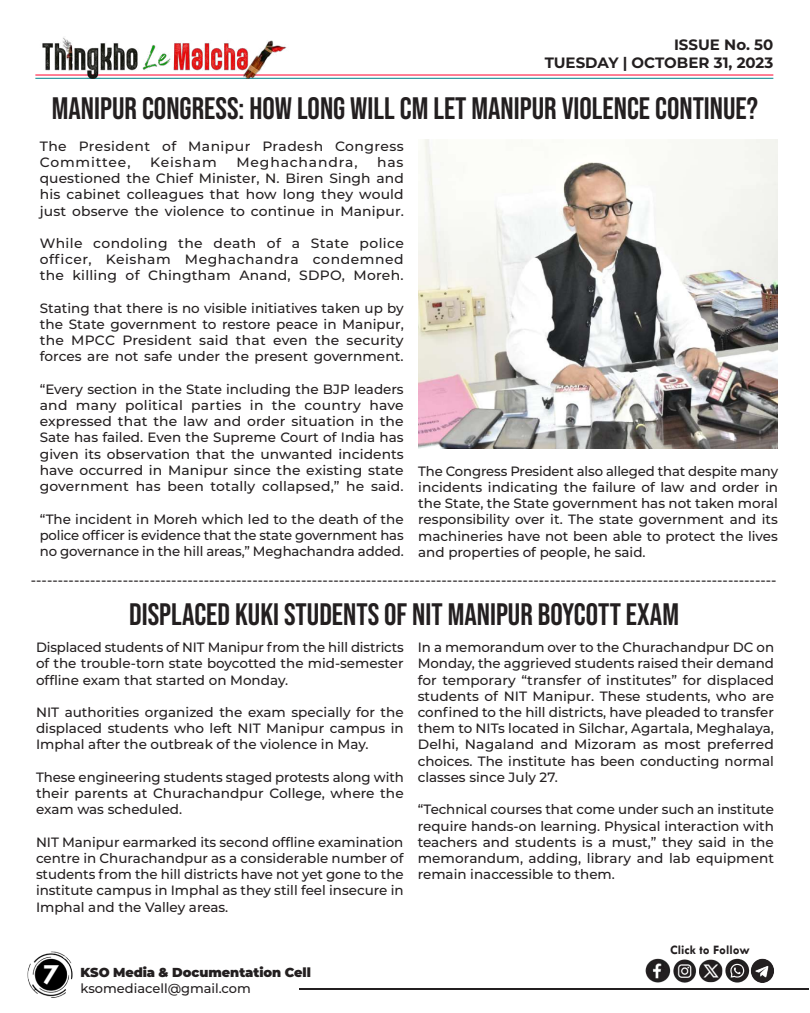
<style>
.page{position:relative;width:810px;height:1013px;background:#fff}
.page>*{position:absolute;margin:0;border:0;box-sizing:border-box;transform-origin:0 0}
.t1{font:31px "Bebas Neue";color:#231f20}
.t2{font:700 30px "Tw Cen";color:#fff}
.t3{font:700 15px/18px "Montserrat";color:#231f20;text-align:right}
.t4{font:500 14px "Montserrat";color:#231f20}
.t5{font:500 13.5px/16.2px "Montserrat";color:#231f20;text-align:justify}
.t6{font:500 13.5px/16.2px "Montserrat";letter-spacing:.03em;color:#231f20}
.t7{font:500 13.5px "Montserrat";letter-spacing:.06em;color:#231f20}
.t8{font:900 13px "Montserrat";letter-spacing:-.005em;color:#231f20}
.t9{font:500 13px "Montserrat";color:#231f20}
.t10{font:700 13px "Tw Cen";color:#231f20}
</style>
<div class="page">
<hr style="left:299px;top:988px;width:509px;height:1px;background:#231f20">
<img style="left:27px;top:951px;width:46px;height:47px">
<hr style="left:35px;top:74px;width:738px;height:1px;background:#ff002d">
<hr style="left:35px;top:78px;width:738px;height:1px;background:#00848b">
<img style="left:35px;top:37px;width:254px;height:42px">
<img style="left:645px;top:958px;width:129px;height:25px">
<img style="left:418px;top:140px;width:360px;height:309px">
<p class="t3" style="left:545px;top:35px;width:230px">ISSUE No. 50<br>TUESDAY | OCTOBER 31, 2023</p>
<h1 class="t1" style="left:52px;top:91px;width:708px">MANIPUR CONGRESS: HOW LONG WILL CM LET MANIPUR VIOLENCE CONTINUE?</h1>
<p class="t6" style="left:40px;top:137px;width:366px">The President of Manipur Pradesh Congress<br>Committee,</p>
<p class="t7" style="left:150px;top:153px;width:68px">Keisham</p>
<p class="t7" style="left:236px;top:153px;width:123px">Meghachandra,</p>
<p class="t5" style="left:40px;top:153px;width:366px;text-indent:337px">has questioned the Chief Minister, N. Biren Singh and his cabinet colleagues that how long they would just observe the violence to continue in Manipur.</p>
<p class="t5" style="left:40px;top:234px;width:366px">While condoling the death of a State police officer, Keisham Meghachandra condemned the killing of Chingtham Anand, SDPO, Moreh.</p>
<p class="t5" style="left:40px;top:299px;width:366px">Stating that there is no visible initiatives taken up by the State government to restore peace in Manipur, the MPCC President said that even the security forces are not safe under the present government.</p>
<p class="t5" style="left:40px;top:380px;width:366px">“Every section in the State including the BJP leaders and many political parties in the country have expressed that the law and order situation in the Sate has failed. Even the Supreme Court of India has given its observation that the unwanted incidents have occurred in Manipur since the existing state government has been totally collapsed,” he said.</p>
<p class="t5" style="left:40px;top:510px;width:366px">“The incident in Moreh which led to the death of the police officer is evidence that the state government has no governance in the hill areas,” Meghachandra added.</p>
<p class="t5" style="left:418px;top:462px;width:361px">The Congress President also alleged that despite many incidents indicating the failure of law and order in the State, the State government has not taken moral responsibility over it. The state government and its machineries have not been able to protect the lives and properties of people, he said.</p>
<p class="t4" style="left:31px;top:570px;width:747px">------------------------------------------------------------------------------------------------------------------------------------------</p>
<h1 class="t1" style="left:129px;top:596px;width:551px">DISPLACED KUKI STUDENTS OF NIT MANIPUR BOYCOTT EXAM</h1>
<p class="t5" style="left:418px;top:638px;width:358px">In a memorandum over to the Churachandpur DC on Monday, the aggrieved students raised their demand for temporary “transfer of institutes” for displaced students of NIT Manipur. These students, who are confined to the hill districts, have pleaded to transfer them to NITs located in Silchar, Agartala, Meghalaya, Delhi, Nagaland and Mizoram as most preferred choices. The institute has been conducting normal classes since July 27.</p>
<p class="t5" style="left:418px;top:800px;width:358px">“Technical courses that come under such an institute require hands-on learning. Physical interaction with teachers and students is a must,” they said in the memorandum, adding, library and lab equipment remain inaccessible to them.</p>
<p class="t5" style="left:36px;top:638px;width:369px">Displaced students of NIT Manipur from the hill districts of the trouble-torn state boycotted the mid-semester offline exam that started on Monday.</p>
<p class="t5" style="left:36px;top:703px;width:369px">NIT authorities organized the exam specially for the displaced students who left NIT Manipur campus in Imphal after the outbreak of the violence in May.</p>
<p class="t5" style="left:36px;top:768px;width:369px">These engineering students staged protests along with their parents at Churachandpur College, where the exam was scheduled.</p>
<p class="t5" style="left:36px;top:833px;width:369px">NIT Manipur earmarked its second offline examination centre in Churachandpur as a considerable number of students from the hill districts have not yet gone to the institute campus in Imphal as they still feel insecure in Imphal and the Valley areas.</p>
<h2 class="t2" style="left:43px;top:956px;width:17px">7</h2>
<p class="t8" style="left:81px;top:962px;width:232px">KSO Media &amp; Documentation Cell</p>
<p class="t9" style="left:81px;top:978px;width:172px">ksomediacell@gmail.com</p>
<p class="t10" style="left:670px;top:942px;width:81px">Click to Follow</p>
</div>
